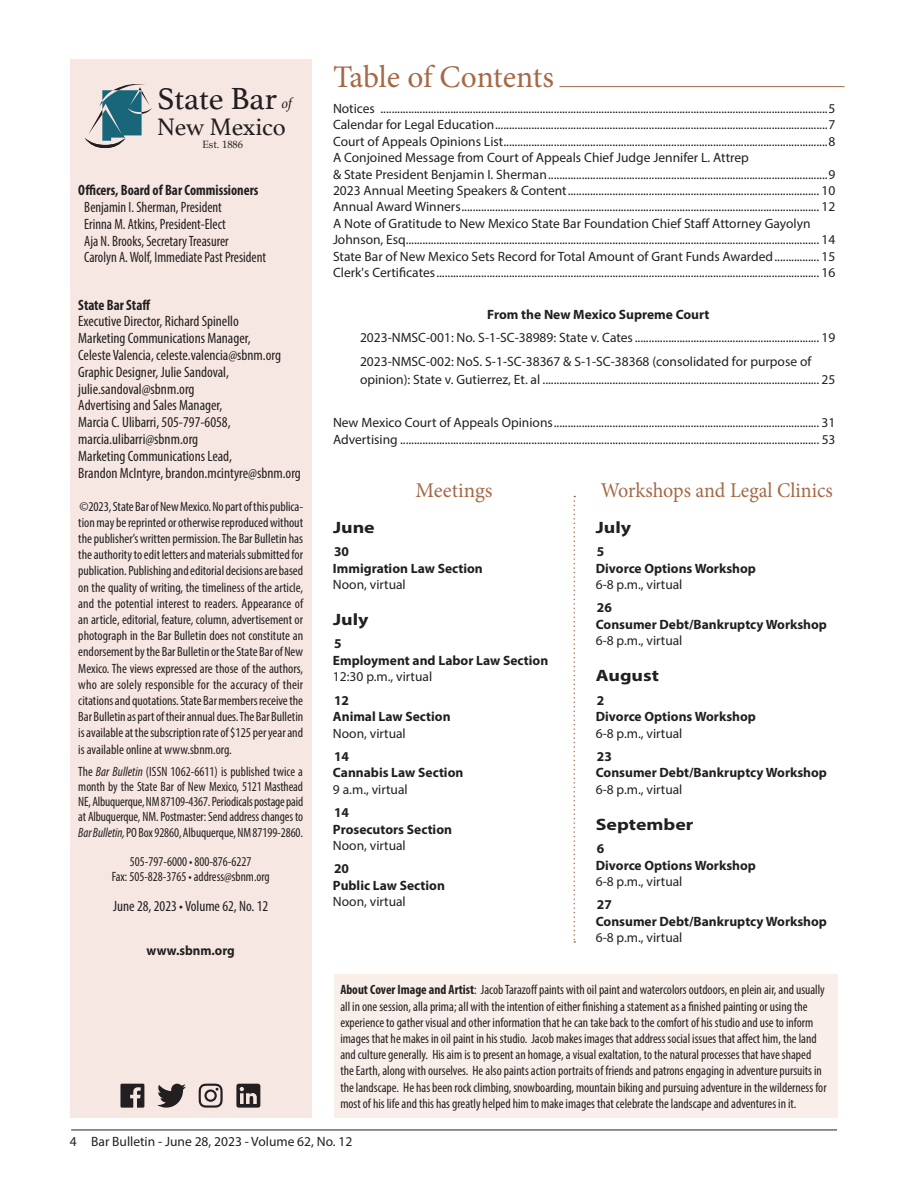
<style>
.page{position:relative;width:918px;height:1188px;background:#fff}
.page>*{position:absolute;margin:0;border:0;box-sizing:border-box;transform-origin:0 0}
.t1{font:32.1px "Athelas";letter-spacing:-.005em;color:#231f20}
.t2{font:31.5px "Minion Pro";letter-spacing:-.005em;color:#a56947}
.t3{font:25.05px "Athelas";letter-spacing:-.01em;color:#231f20}
.t4{font:21px "Minion Pro";color:#a56947;scale:.95 1}
.t5{font:21px "Minion Pro";color:#a56947}
.t6{font:700 16.5px "Myriad Pro";color:#231f20;scale:1.2 1}
.t7{font:condensed 15px/16.8px "Myriad Pro";color:#231f20}
.t8{font:condensed 15px/16.8px "Myriad Pro";color:#231f20;scale:.95 1}
.t9{font:700 condensed 15px "Myriad Pro";color:#231f20;scale:.95 1}
.t10{font:13.5px/16.5px "Myriad Pro";color:#231f20}
.t11{font:condensed 13.5px/16.2px "Myriad Pro";color:#231f20}
.t12{font:700 13.5px/16.5px "Myriad Pro";color:#231f20}
.t13{font:condensed 13.5px/15.3px "Myriad Pro";color:#231f20;text-align:justify;scale:.96 1}
.t14{font:700 13.5px "Myriad Pro";color:#231f20;scale:.96 1}
.t15{font:10.5px "Palatino";color:#231f20}
.s1{font-style:italic;font-size:14.85px}
.s2{font-style:italic}
.s3{font-weight:700}
</style>
<div class="page">
<hr style="left:71px;top:1130px;width:766px;height:1px;background:#231f20">
<hr style="left:559px;top:86px;width:286px;height:1px;background:#a56947">
<svg style="left:574px;top:496px;width:1px;height:447px"></svg>
<div style="left:334px;top:974px;width:503px;height:144px;background:#faeeeb"></div>
<div style="left:70px;top:60px;width:241px;height:1058px;background:#f6e7e2"></div>
<svg style="left:85px;top:84px;width:67px;height:64px"></svg>
<svg style="left:236px;top:1084px;width:24px;height:24px"></svg>
<svg style="left:199px;top:1084px;width:24px;height:24px"></svg>
<svg style="left:157px;top:1084px;width:29px;height:24px"></svg>
<svg style="left:120px;top:1084px;width:25px;height:24px"></svg>
<h1 class="t1" style="left:157px;top:73px;width:137px">State Bar <span class="s1">of</span></h1>
<h3 class="t3" style="left:157px;top:107px;width:130px">New Mexico</h3>
<p class="t15" style="left:202px;top:136px;width:42px">Est. 1886</p>
<p class="t9" style="left:78px;top:181px;width:191px">Officers, Board of Bar Commissioners</p>
<p class="t8" style="left:84px;top:198px;width:193px">Benjamin I. Sherman, President<br>Erinna M. Atkins, President-Elect<br>Aja N. Brooks, Secretary Treasurer<br>Carolyn A. Wolf, Immediate Past President</p>
<p class="t9" style="left:78px;top:295px;width:77px">State Bar Staff</p>
<p class="t7" style="left:78px;top:313px;width:224px">Executive Director, Richard Spinello<br>Marketing Communications Manager,<br>Celeste Valencia, celeste.valencia@sbnm.org Graphic Designer, Julie Sandoval, julie.sandoval@sbnm.org<br>Advertising and Sales Manager,<br>Marcia C. Ulibarri, 505-797-6058, marcia.ulibarri@sbnm.org<br>Marketing Communications Lead,<br>Brandon McIntyre, brandon.mcintyre@sbnm.org</p>
<p class="t11" style="left:78px;top:498px;width:226px;text-align:justify">©2023, State Bar of New Mexico. No part of this publica&shy;tion may be reprinted or otherwise reproduced without the publisher’s written permission. The Bar Bulletin has the authority to edit letters and materials submitted for publication. Publishing and editorial decisions are based on the quality of writing, the timeliness of the article, and the potential interest to readers. Appearance of an article, editorial, feature, column, advertisement or photograph in the Bar Bulletin does not constitute an endorsement by the Bar Bulletin or the State Bar of New Mexico. The views expressed are those of the authors, who are solely responsible for the accuracy of their citations and quotations. State Bar members receive the Bar Bulletin as part of their annual dues. The Bar Bulletin is available at the subscription rate of $125 per year and is available online at www.sbnm.org.</p>
<p class="t13" style="left:78px;top:763px;width:236px">The <span class="s2">Bar Bulletin</span> (ISSN 1062-6611) is published twice a month by the State Bar of New Mexico, 5121 Masthead NE, Albuquerque, NM 87109-4367. Periodicals postage paid at Albuquerque, NM. Postmaster: Send address changes to <span class="s2">Bar Bulletin,</span> PO Box 92860, Albuquerque, NM 87199-2860.</p>
<p class="t13" style="left:112px;top:853px;width:166px;text-align:center">505-797-6000 • 800-876-6227<br>Fax: 505-828-3765 • address@sbnm.org</p>
<p class="t7" style="left:113px;top:898px;width:157px">June 28, 2023 • Volume 62, No. 12</p>
<p class="t14" style="left:147px;top:942px;width:93px">www.sbnm.org</p>
<h2 class="t2" style="left:333px;top:56px;width:222px">Table of Contents</h2>
<p class="t10" style="left:333px;top:100px;width:504px">Notices ................................................................................................................................................................5<br>Calendar for Legal Education.......................................................................................................................7<br>Court of Appeals Opinions List....................................................................................................................8<br>A Conjoined Message from Court of Appeals Chief Judge Jennifer L. Attrep<br>&amp; State President Benjamin I. Sherman....................................................................................................9<br>2023 Annual Meeting Speakers &amp; Content.......................................................................................... 10<br>Annual Award Winners................................................................................................................................ 12<br>A Note of Gratitude to New Mexico State Bar Foundation Chief Staff Attorney Gayolyn Johnson, Esq.................................................................................................................................................... 14<br>State Bar of New Mexico Sets Record for Total Amount of Grant Funds Awarded................ 15<br>Clerk's Certificates......................................................................................................................................... 16</p>
<p class="t12" style="left:487px;top:306px;width:224px">From the New Mexico Supreme Court</p>
<p class="t10" style="left:360px;top:326px;width:477px;line-height:23.4px">2023-NMSC-001: No. S-1-SC-38989: State v. Cates.................................................................. 19<br>2023-NMSC-002: NoS. S-1-SC-38367 &amp; S-1-SC-38368 (consolidated for purpose of</p>
<p class="t10" style="left:360px;top:371px;width:477px">opinion): State v. Gutierrez, Et. al ................................................................................................... 25</p>
<p class="t10" style="left:333px;top:414px;width:504px">New Mexico Court of Appeals Opinions............................................................................................... 31<br>Advertising ...................................................................................................................................................... 53</p>
<h3 class="t5" style="left:416px;top:476px;width:79px">Meetings</h3>
<p class="t6" style="left:333px;top:517px;width:36px">June</p>
<p class="t12" style="left:333px;top:543px;width:151px">30<br>Immigration Law Section</p>
<p class="t10" style="left:333px;top:576px;width:74px">Noon, virtual</p>
<p class="t6" style="left:333px;top:609px;width:31px">July</p>
<p class="t12" style="left:333px;top:635px;width:217px">5<br>Employment and Labor Law Section</p>
<p class="t10" style="left:333px;top:668px;width:101px">12:30 p.m., virtual</p>
<p class="t12" style="left:333px;top:691px;width:119px">12<br>Animal Law Section</p>
<p class="t10" style="left:333px;top:725px;width:74px">Noon, virtual</p>
<p class="t12" style="left:333px;top:748px;width:132px">14<br>Cannabis Law Section</p>
<p class="t10" style="left:333px;top:781px;width:76px">9 a.m., virtual</p>
<p class="t12" style="left:333px;top:804px;width:121px">14<br>Prosecutors Section</p>
<p class="t10" style="left:333px;top:837px;width:74px">Noon, virtual</p>
<p class="t12" style="left:333px;top:860px;width:113px">20<br>Public Law Section</p>
<p class="t10" style="left:333px;top:893px;width:74px">Noon, virtual</p>
<h3 class="t4" style="left:601px;top:476px;width:246px">Workshops and Legal Clinics</h3>
<p class="t6" style="left:596px;top:517px;width:31px">July</p>
<p class="t12" style="left:596px;top:543px;width:162px">5<br>Divorce Options Workshop</p>
<p class="t10" style="left:596px;top:576px;width:88px">6-8 p.m., virtual</p>
<p class="t12" style="left:596px;top:599px;width:233px">26<br>Consumer Debt/Bankruptcy Workshop</p>
<p class="t10" style="left:596px;top:632px;width:88px">6-8 p.m., virtual</p>
<p class="t6" style="left:596px;top:665px;width:54px">August</p>
<p class="t12" style="left:596px;top:691px;width:162px">2<br>Divorce Options Workshop</p>
<p class="t10" style="left:596px;top:725px;width:88px">6-8 p.m., virtual</p>
<p class="t12" style="left:596px;top:748px;width:233px">23<br>Consumer Debt/Bankruptcy Workshop</p>
<p class="t10" style="left:596px;top:781px;width:88px">6-8 p.m., virtual</p>
<p class="t6" style="left:596px;top:814px;width:83px">September</p>
<p class="t12" style="left:596px;top:840px;width:162px">6<br>Divorce Options Workshop</p>
<p class="t10" style="left:596px;top:873px;width:88px">6-8 p.m., virtual</p>
<p class="t12" style="left:596px;top:896px;width:233px">27<br>Consumer Debt/Bankruptcy Workshop</p>
<p class="t10" style="left:596px;top:929px;width:88px">6-8 p.m., virtual</p>
<p class="t11" style="left:340px;top:982px;width:488px"><span class="s3">About Cover Image and Artist</span>: Jacob Tarazoff paints with oil paint and watercolors outdoors, en plein air, and usually all in one session, alla prima; all with the intention of either finishing a statement as a finished painting or using the experience to gather visual and other information that he can take back to the comfort of his studio and use to inform images that he makes in oil paint in his studio. Jacob makes images that address social issues that affect him, the land and culture generally. His aim is to present an homage, a visual exaltation, to the natural processes that have shaped the Earth, along with ourselves. He also paints action portraits of friends and patrons engaging in adventure pursuits in the landscape. He has been rock climbing, snowboarding, mountain biking and pursuing adventure in the wilderness for most of his life and this has greatly helped him to make images that celebrate the landscape and adventures in it.</p>
<p class="t10" style="left:70px;top:1133px;width:284px">4 Bar Bulletin - June 28, 2023 - Volume 62, No. 12</p>
</div>
